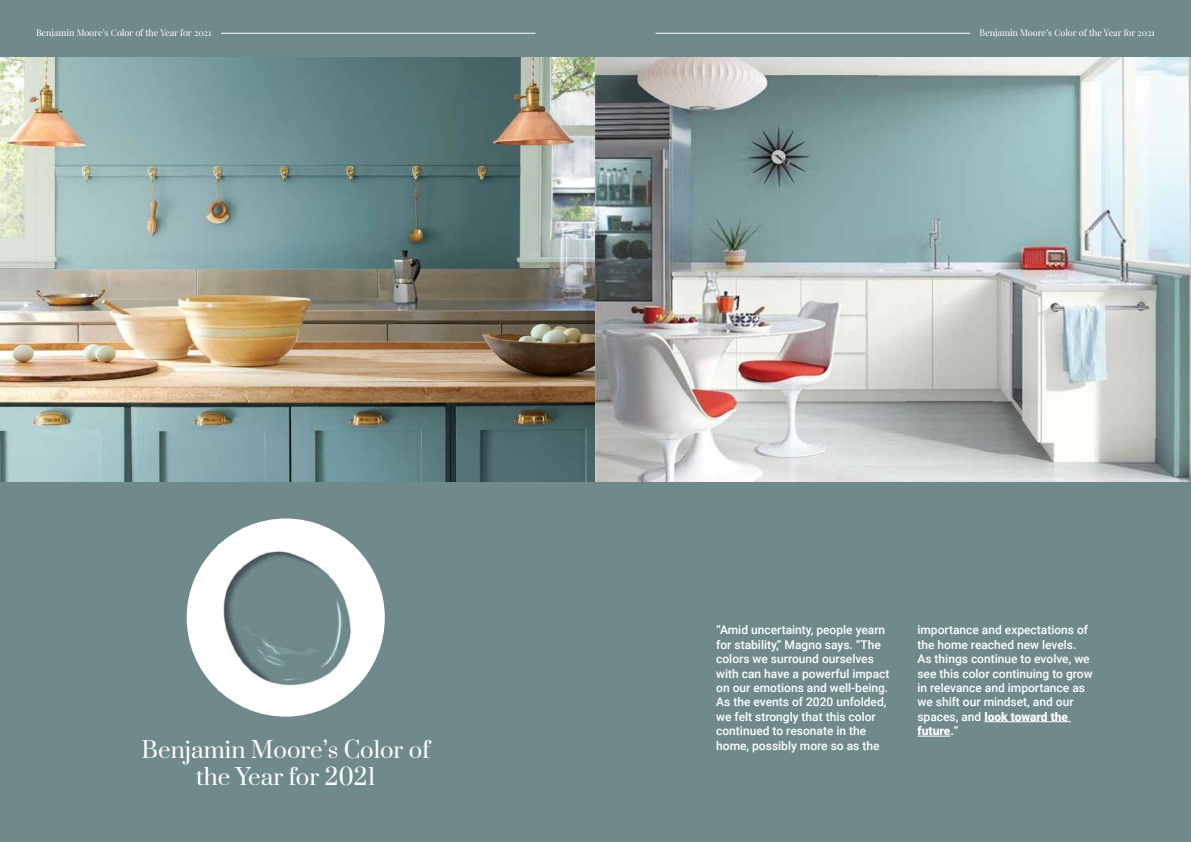
<style>
.page{position:relative;width:1191px;height:842px;background:#708a8b}
.page>*{position:absolute;margin:0;border:0;box-sizing:border-box;transform-origin:0 0}
.t1{font:22.4px/26.8px "Prata";color:#fff;text-align:center}
.t2{font:500 12px/14.4px "Roboto";color:#fff}
.t3{font:9px "Playfair Display";color:#fff}
.s1{font-weight:900}
.s2{font-weight:700}
</style>
<div class="page">
<img style="left:0;top:57px;width:595px;height:425px">
<svg style="left:595px;top:57px;width:596px;height:425px;background:#afb9b9"></svg>
<div style="left:187px;top:518px;width:198px;height:199px;background:#fff;border-radius:50%"></div>
<img style="left:223px;top:551px;width:128px;height:136px">
<hr style="left:221px;top:33px;width:314px;height:1px;background:#fff">
<hr style="left:655px;top:33px;width:315px;height:1px;background:#fff">
<hr style="left:984px;top:721px;width:87px;height:1px;background:#fff">
<hr style="left:917px;top:736px;width:33px;height:1px;background:#fff">
<p class="t3" style="left:36px;top:26px;width:177px">Benjamin Moore’s Color of the Year for 2021</p>
<p class="t3" style="left:979px;top:26px;width:177px">Benjamin Moore’s Color of the Year for 2021</p>
<h1 class="t1" style="left:141px;top:735px;width:290px">Benjamin Moore’s Color of the Year for 2021</h1>
<p class="t2" style="left:716px;top:622px;width:175px">“Amid uncertainty, people yearn for stability,” Magno says. “The colors we surround ourselves with can have a powerful impact on our emotions and well-being.<br>As the events of 2020 unfolded, we felt strongly that this color continued to resonate in the home, possibly more so as the</p>
<p class="t2" style="left:917px;top:622px;width:177px">importance and expectations of the home reached new levels.<br>As things continue to evolve, we see this color continuing to grow in relevance and importance as we shift our mindset, and our spaces, and <span class="s1">look toward the future</span><span class="s2">.</span>”</p>
</div>
